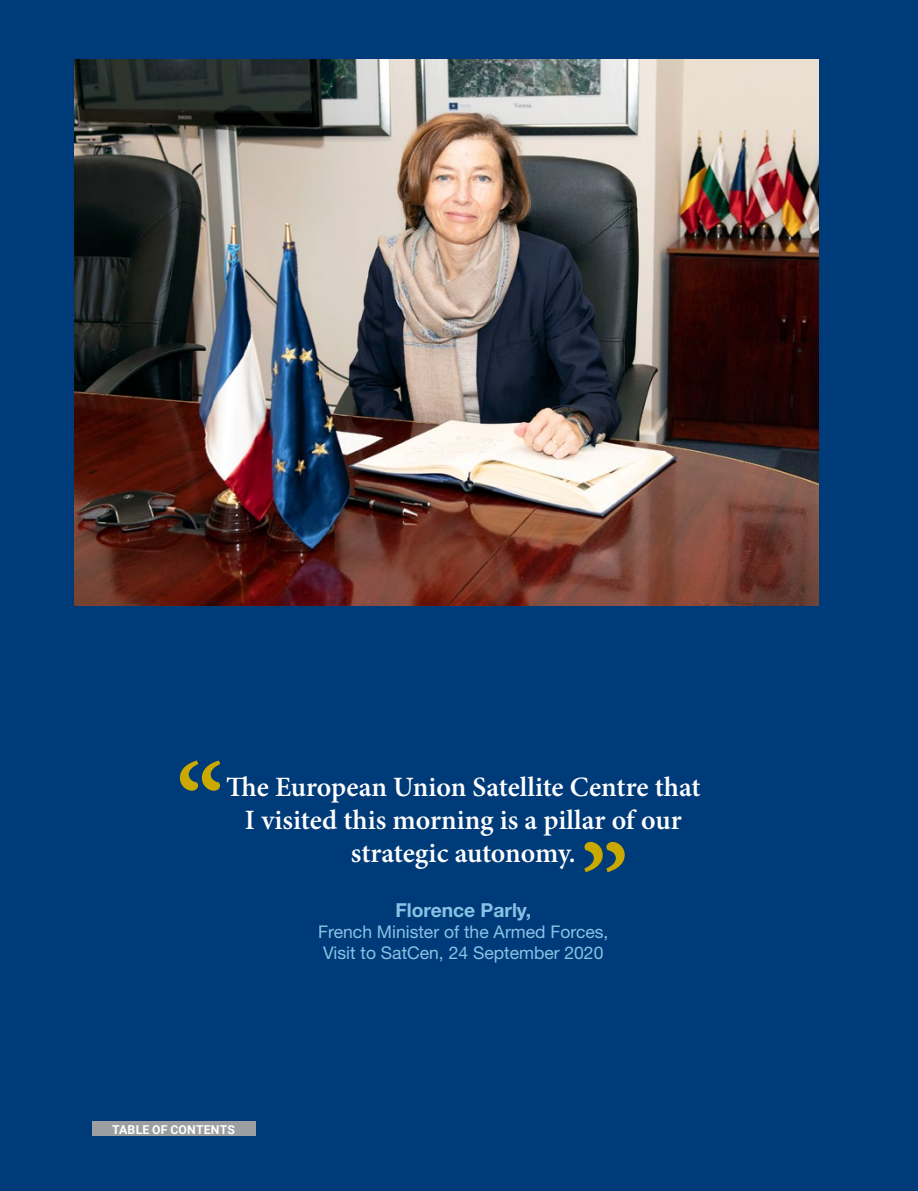
<style>
.page{position:relative;width:918px;height:1191px;background:#003b79}
.page>*{position:absolute;margin:0;border:0;box-sizing:border-box;transform-origin:0 0}
.CITA_EN_FOTO{font:600 28px/33.2px "Minion Pro";color:#fff;text-align:center}
.AUTOR_CITA{font:700 19.25px "Helvetica Neue";color:#8ac2e6}
.AUTOR_CITA-2{font:17.5px "Helvetica Neue";color:#8ac2e6}
._1_1_1_txt{font:700 12.25px "Roboto";letter-spacing:.015em;color:#fff}
</style>
<div class="page">
<svg style="left:180px;top:760px;width:40px;height:30px"></svg>
<svg style="left:584px;top:842px;width:40px;height:30px"></svg>
<img style="left:74px;top:60px;width:745px;height:545px">
<div style="left:92px;top:1121px;width:163px;height:15px;background:#9c9e9f"></div>
<p class="CITA_EN_FOTO" style="left:226px;top:770px;width:476px">The European Union Satellite Centre that<br>I visited this morning is a pillar of our strategic autonomy.</p>
<p class="AUTOR_CITA" style="left:395px;top:898px;width:137px">Florence Parly,</p>
<p class="AUTOR_CITA-2" style="left:318px;top:921px;width:292px">French Minister of the Armed Forces,</p>
<p class="AUTOR_CITA-2" style="left:323px;top:942px;width:282px">Visit to SatCen, 24 September 2020</p>
<p class="_1_1_1_txt" style="left:112px;top:1120px;width:124px">TABLE OF CONTENTS</p>
</div>
